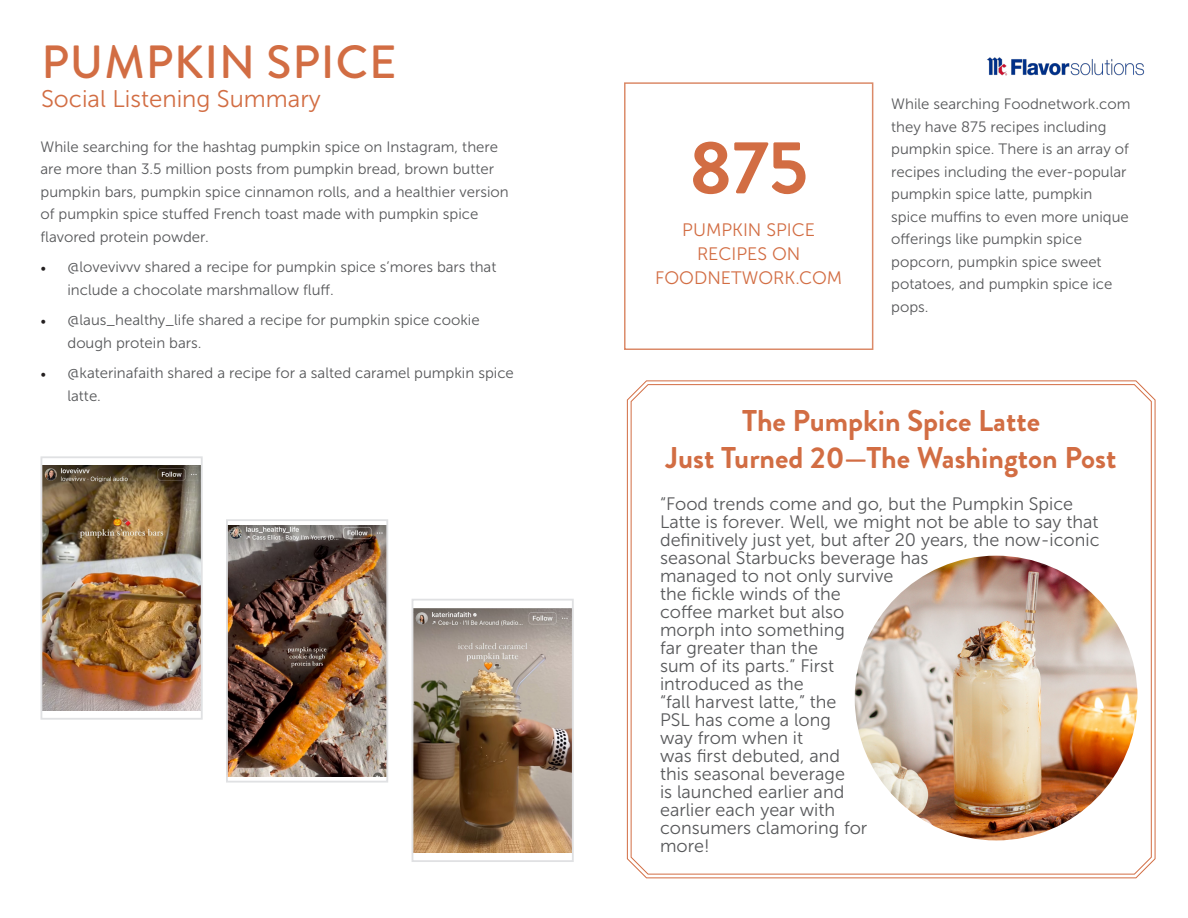
<style>
.page{position:relative;width:1188px;height:918px;background:#fff}
.page>*{position:absolute;margin:0;border:0;box-sizing:border-box;transform-origin:0 0}
.t1{font:700 75px "Brandon Grotesque";color:#d26d43}
.t2{font:500 46.5px "Brandon Grotesque";letter-spacing:.02em;color:#d26d43}
.t3{font:700 30px/37.5px "Brandon Grotesque";color:#d26d43;text-align:center}
.t4{font:24px "Museo Sans 300";color:#d26d43}
.t5{font:18px/18px "Museo Sans 300";color:#57585a}
.t6{font:18px/24px "Museo Sans 300";color:#d26d43;text-align:center}
.t7{font:15px/22.5px "Museo Sans 300";color:#57585a}
.s1{font-family:"Minion Pro";color:#231f20}
</style>
<div class="page">
<svg style="left:626px;top:380px;width:530px;height:499px"></svg>
<div style="left:624px;top:82px;width:249px;height:268px;border:2px solid #d26d43"></div>
<img style="left:987px;top:57px;width:158px;height:19px">
<img style="left:855px;top:556px;width:283px;height:284px">
<img style="left:43px;top:466px;width:157px;height:244px">
<div style="left:40px;top:456px;width:163px;height:264px;border:2px solid #e0e1e3"></div>
<img style="left:229px;top:525px;width:156px;height:251px">
<div style="left:226px;top:519px;width:162px;height:264px;border:2px solid #e0e1e3"></div>
<img style="left:415px;top:608px;width:156px;height:244px">
<div style="left:412px;top:599px;width:162px;height:263px;border:2px solid #e0e1e3"></div>
<p class="t2" style="left:41px;top:30px;width:357px">PUMPKIN SPICE</p>
<p class="t4" style="left:41px;top:86px;width:281px">Social Listening Summary</p>
<p class="t7" style="left:891px;top:93px;width:241px">While searching Foodnetwork.com they have 875 recipes including pumpkin spice. There is an array of recipes including the ever-popular pumpkin spice latte, pumpkin spice muffins to even more unique offerings like pumpkin spice popcorn, pumpkin spice sweet potatoes, and pumpkin spice ice pops.</p>
<p class="t7" style="left:40px;top:135px;width:470px">While searching for the hashtag pumpkin spice on Instagram, there are more than 3.5 million posts from pumpkin bread, brown butter pumpkin bars, pumpkin spice cinnamon rolls, and a healthier version of pumpkin spice stuffed French toast made with pumpkin spice flavored protein powder.</p>
<p class="t7" style="left:68px;top:256px;width:430px;text-indent:-27px"><span class="s1">•</span> @lovevivvv shared a recipe for pumpkin spice s’mores bars that include a chocolate marshmallow fluff.</p>
<p class="t7" style="left:68px;top:309px;width:414px;text-indent:-27px"><span class="s1">•</span> @laus_healthy_life shared a recipe for pumpkin spice cookie dough protein bars.</p>
<p class="t7" style="left:68px;top:362px;width:448px;text-indent:-27px"><span class="s1">•</span> @katerinafaith shared a recipe for a salted caramel pumpkin spice latte.</p>
<p class="t1" style="left:690px;top:115px;width:120px">875</p>
<p class="t6" style="left:682px;top:218px;width:134px">PUMPKIN SPICE</p>
<p class="t6" style="left:655px;top:242px;width:189px">RECIPES ON<br>FOODNETWORK.COM</p>
<p class="t3" style="left:666px;top:402px;width:452px">The Pumpkin Spice Latte<br>Just Turned 20—The Washington Post</p>
<p class="t5" style="left:660px;top:495px;width:441px">“Food trends come and go, but the Pumpkin Spice<br>Latte is forever. Well, we might not be able to say that definitively just yet, but after 20 years, the now-iconic seasonal Starbucks beverage has<br>managed to not only survive<br>the fickle winds of the<br>coffee market but also<br>morph into something<br>far greater than the<br>sum of its parts.” First<br>introduced as the<br>“fall harvest latte,” the<br>PSL has come a long<br>way from when it<br>was first debuted, and<br>this seasonal beverage<br>is launched earlier and<br>earlier each year with<br>consumers clamoring for<br>more!</p>
</div>
